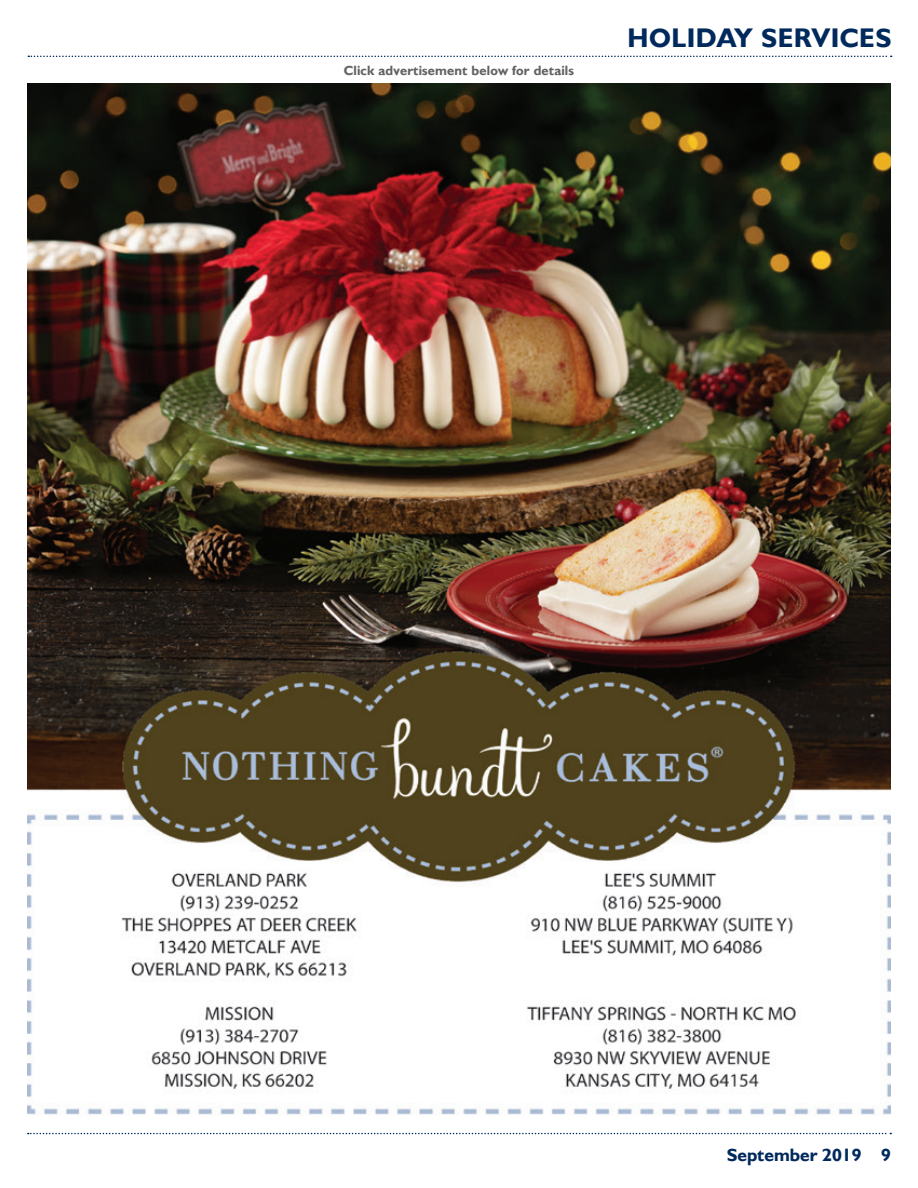
<style>
.page{position:relative;width:918px;height:1188px;background:#fff}
.page>*{position:absolute;margin:0;border:0;box-sizing:border-box;transform-origin:0 0}
.t1{font:700 27px "Humanist 521 TL";letter-spacing:.02em;color:#00295c}
.t2{font:700 18px "Humanist 521 TL";color:#00295c}
.New_member_categorie{font:700 13.5px "Humanist 521 TL";letter-spacing:.01em;color:#636366}
</style>
<div class="page">
<svg style="left:28px;top:1133px;width:863px;height:1px"></svg>
<svg style="left:28px;top:56px;width:864px;height:1px"></svg>
<img style="left:27px;top:83px;width:864px;height:1032px">
<p class="New_member_categorie" style="left:344px;top:62px;width:232px">Click advertisement below for details</p>
<p class="t1" style="left:628px;top:20px;width:265px">HOLIDAY SERVICES</p>
<p class="t2" style="left:727px;top:1144px;width:166px">September 2019 9</p>
</div>
